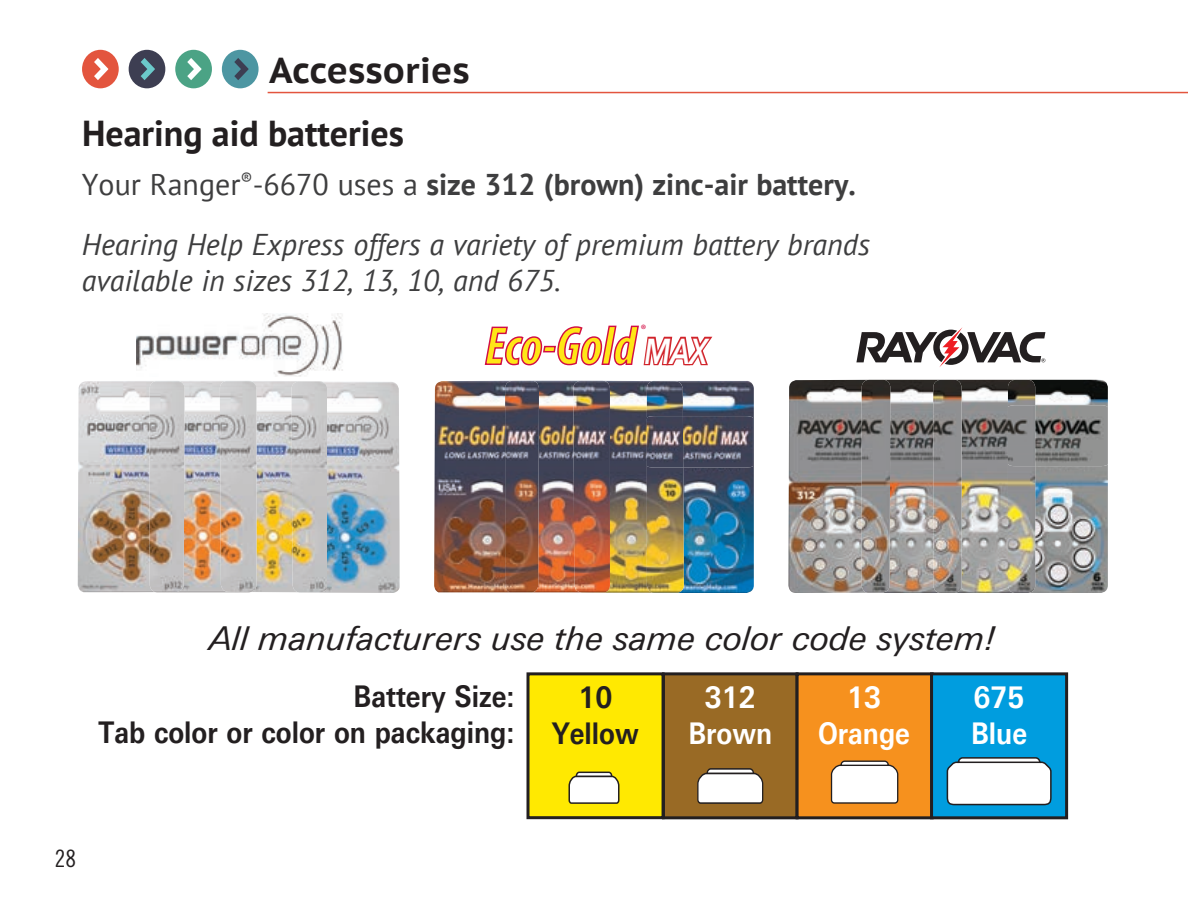
<style>
.page{position:relative;width:1188px;height:918px;background:#fff}
.page>*{position:absolute;margin:0;border:0;box-sizing:border-box;transform-origin:0 0}
.t1{font:italic 700 condensed 54.6px "Myriad Pro";color:#ffe616;scale:.95 1}
.t2{font:700 36px "PT Sans";color:#231f20}
.t3{font:700 36px "PT Sans Caption";color:#231f20}
.t4{font:italic 600 36px "Avenir Next";color:#fff;scale:.79 1}
.t5{font:italic 33px "Univers Next Pro";letter-spacing:.01em;color:#231f20}
.t6{font:italic 30px/60px "PT Sans";color:#3e3e3f}
.t7{font:700 30px/36px "Univers Next Pro";color:#231f20;text-align:right;scale:.85 1}
.t8{font:700 30px/36px "Univers Next Pro";color:#fff;text-align:center;scale:.9 1}
.t9{font:700 30px/36px "Univers Next Pro";color:#231f20;text-align:center;scale:.9 1}
.t10{font:24px "Trade Gothic LT Std Cn 18";color:#231f20}
.t11{font:13.8px "Myriad Pro";color:#d20d44;scale:.95 1}
.s1{font-style:normal}
.s2{font-weight:700;font-style:normal}
</style>
<div class="page">
<hr style="left:268px;top:92px;width:920px;height:1px;background:#e3553e">
<div style="left:82px;top:50px;width:37px;height:38px;background:#e3553e;border-radius:50%"></div>
<svg style="left:94px;top:58px;width:14px;height:22px"></svg>
<div style="left:129px;top:50px;width:36px;height:38px;background:#3d3e52;border-radius:50%"></div>
<svg style="left:141px;top:58px;width:14px;height:22px"></svg>
<div style="left:175px;top:50px;width:37px;height:38px;background:#4ba385;border-radius:50%"></div>
<svg style="left:187px;top:58px;width:15px;height:22px"></svg>
<div style="left:222px;top:50px;width:37px;height:38px;background:#4d96a2;border-radius:50%"></div>
<svg style="left:234px;top:58px;width:15px;height:22px"></svg>
<img style="left:1035px;top:380px;width:73px;height:213px">
<img style="left:1035px;top:405px;width:73px;height:61px">
<img style="left:581px;top:381px;width:173px;height:212px">
<img style="left:684px;top:416px;width:69px;height:52px">
<img style="left:298px;top:382px;width:102px;height:211px">
<img style="left:185px;top:381px;width:107px;height:211px">
<img style="left:292px;top:381px;width:35px;height:211px">
<img style="left:647px;top:397px;width:37px;height:196px">
<img style="left:539px;top:397px;width:34px;height:195px">
<img style="left:573px;top:397px;width:37px;height:195px">
<img style="left:434px;top:381px;width:71px;height:211px">
<img style="left:505px;top:397px;width:34px;height:195px">
<img style="left:220px;top:381px;width:36px;height:211px">
<img style="left:136px;top:314px;width:207px;height:63px">
<img style="left:78px;top:381px;width:72px;height:211px">
<img style="left:150px;top:381px;width:35px;height:211px">
<svg style="left:856px;top:327px;width:189px;height:40px"></svg>
<img style="left:962px;top:380px;width:46px;height:213px">
<img style="left:1008px;top:380px;width:27px;height:213px">
<img style="left:788px;top:380px;width:145px;height:213px">
<img style="left:933px;top:380px;width:29px;height:213px">
<img style="left:862px;top:380px;width:28px;height:213px">
<svg style="left:484px;top:325px;width:231px;height:72px"></svg>
<div style="left:528px;top:674px;width:135px;height:144px;background:#ffe901"></div>
<div style="left:526px;top:672px;width:139px;height:147px;border:3px solid #231f20"></div>
<div style="left:663px;top:674px;width:134px;height:144px;background:#996a25"></div>
<div style="left:662px;top:672px;width:137px;height:147px;border:3px solid #231f20"></div>
<div style="left:797px;top:674px;width:135px;height:144px;background:#f6911e"></div>
<div style="left:796px;top:672px;width:138px;height:147px;border:3px solid #231f20"></div>
<div style="left:932px;top:674px;width:135px;height:144px;background:#009ddf"></div>
<div style="left:930px;top:672px;width:138px;height:147px;border:3px solid #231f20"></div>
<svg style="left:946px;top:757px;width:106px;height:49px;background:#d7e1e5"></svg>
<svg style="left:830px;top:760px;width:69px;height:44px;background:#e5dcd2"></svg>
<svg style="left:697px;top:768px;width:67px;height:36px;background:#d6d2cc"></svg>
<svg style="left:568px;top:771px;width:52px;height:33px;background:#dad7c0"></svg>
<p class="t3" style="left:269px;top:46px;width:202px">Accessories</p>
<p class="t2" style="left:82px;top:109px;width:323px">Hearing aid batteries</p>
<p class="t6" style="left:82px;top:153px;width:790px"><span class="s1">Your Ranger</span><sup>®</sup><span class="s1">-6670 uses a</span> <span class="s2">size 312 (brown) zinc-air battery.<br></span>Hearing Help Express offers a variety of premium battery brands</p>
<p class="t6" style="left:82px;top:249px;width:480px">available in sizes 312, 13, 10, and 675.</p>
<h1 class="t1" style="left:485px;top:312px;width:161px">Eco-Gold</h1>
<p class="t11" style="left:641px;top:321px;width:7px">®</p>
<p class="t4" style="left:645px;top:320px;width:81px">MAX</p>
<p class="t5" style="left:210px;top:619px;width:787px">All manufacturers use the same color code system!</p>
<p class="t7" style="left:99px;top:678px;width:491px">Battery Size:<br>Tab color or color on packaging:</p>
<p class="t8" style="left:971px;top:679px;width:64px;text-align:left">675<br>Blue</p>
<p class="t9" style="left:552px;top:679px;width:98px">10<br>Yellow</p>
<p class="t8" style="left:688px;top:679px;width:95px">312<br>Brown</p>
<p class="t8" style="left:818px;top:679px;width:104px">13<br>Orange</p>
<p class="t10" style="left:55px;top:844px;width:23px">28</p>
</div>
